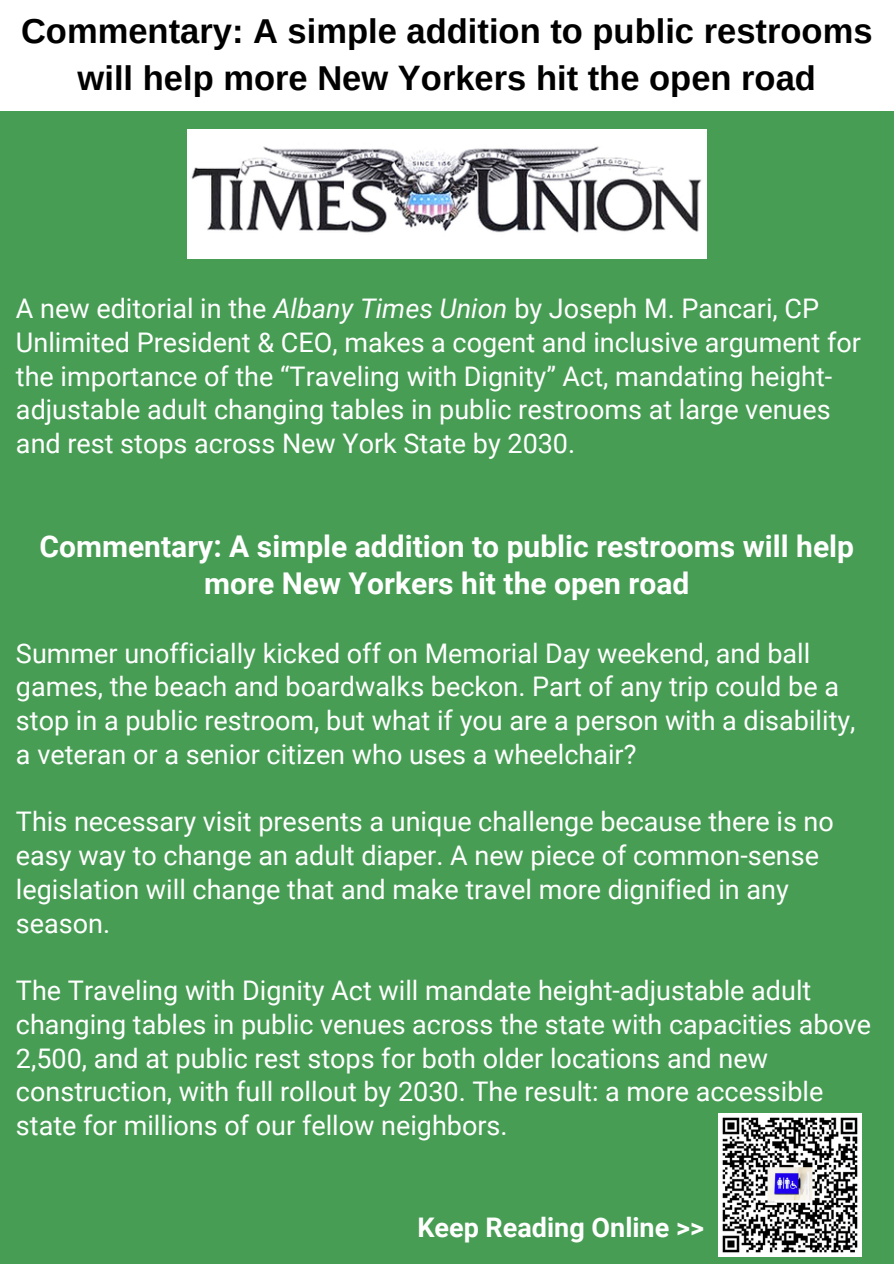
<style>
.page{position:relative;width:894px;height:1264px;background:#fff}
.page>*{position:absolute;margin:0;border:0;box-sizing:border-box;transform-origin:0 0}
.t1{font:700 34.5px/47.2px "Arimo";color:#000;text-align:center}
.t2{font:700 30px/37.2px "Roboto";color:#fff;text-align:center}
.t3{font:27px/33.8px "Roboto";color:#fff}
.t4{font:700 27px "Roboto";color:#fff}
.s1{font-style:italic}
</style>
<div class="page">
<div style="left:0;top:0;width:893px;height:1263px;background:#479d54"></div>
<div style="left:0;top:0;width:893px;height:111px;background:#fff"></div>
<img style="left:187px;top:130px;width:519px;height:128px">
<img style="left:718px;top:1113px;width:143px;height:143px">
<h1 class="t1" style="left:21px;top:7px;width:852px">Commentary: A simple addition to public restrooms will help more New Yorkers hit the open road</h1>
<p class="t3" style="left:16px;top:292px;width:846px">A new editorial in the <span class="s1">Albany Times Union</span> by Joseph M. Pancari, CP Unlimited President &amp; CEO, makes a cogent and inclusive argument for the importance of the “Traveling with Dignity” Act, mandating height&shy;adjustable adult changing tables in public restrooms at large venues and rest stops across New York State by 2030.</p>
<p class="t2" style="left:39px;top:528px;width:815px">Commentary: A simple addition to public restrooms will help more New Yorkers hit the open road</p>
<h2 class="t3" style="left:16px;top:636px;width:840px">Summer unofficially kicked off on Memorial Day weekend, and ball games, the beach and boardwalks beckon. Part of any trip could be a stop in a public restroom, but what if you are a person with a disability, a veteran or a senior citizen who uses a wheelchair?</h2>
<p class="t3" style="left:16px;top:805px;width:819px">This necessary visit presents a unique challenge because there is no easy way to change an adult diaper. A new piece of common-sense legislation will change that and make travel more dignified in any season.</p>
<p class="t3" style="left:16px;top:974px;width:856px">The Traveling with Dignity Act will mandate height-adjustable adult changing tables in public venues across the state with capacities above 2,500, and at public rest stops for both older locations and new construction, with full rollout by 2030. The result: a more accessible state for millions of our fellow neighbors.</p>
<p class="t4" style="left:417px;top:1211px;width:288px">Keep Reading Online &gt;&gt;</p>
</div>
